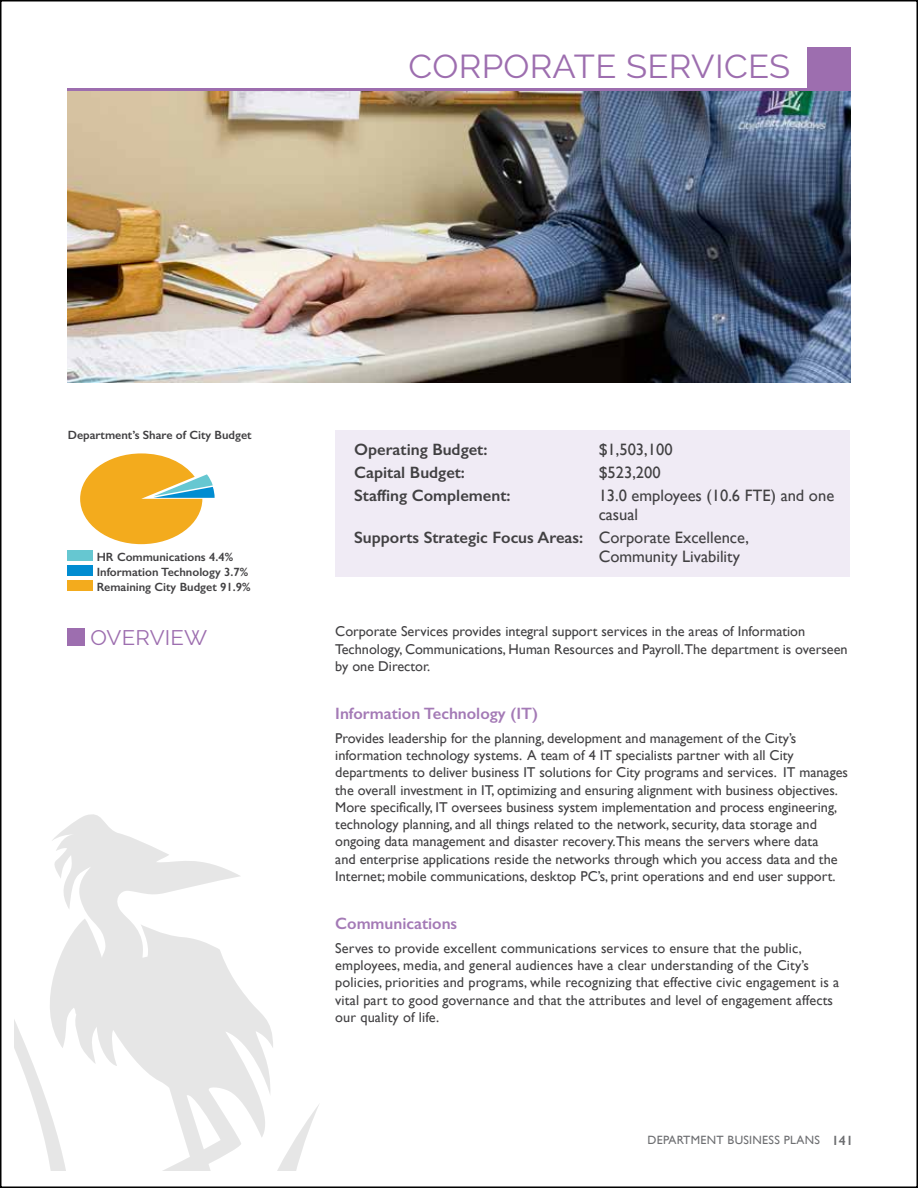
<style>
.page{position:relative;width:918px;height:1188px;background:#fff}
.page>*{position:absolute;margin:0;border:0;box-sizing:border-box;transform-origin:0 0}
.t1{font:33px "Raleway";letter-spacing:.01em;color:#9d6eaf;scale:1.05 1}
.t2{font:21px "Raleway";letter-spacing:.01em;color:#9d6eaf;scale:1.05 1}
.t3{font:16.5px/18.8px "Gill Sans";color:#414042}
.t4{font:600 16.5px "Gill Sans";color:#414042}
.t5{font:600 16.5px "Gill Sans";color:#a47ab6}
.t6{font:14.25px/17.2px "Gill Sans";color:#414042}
.t7{font:600 12px/15px "Gill Sans";color:#414042}
.t8{font:12px "Gill Sans";letter-spacing:.025em;color:#6d6e71}
.s1{font-weight:600}
.s2{font-weight:600;font-size:13.5px}
</style>
<div class="page">
<svg style="left:14px;top:814px;width:305px;height:357px"></svg>
<img style="left:68px;top:91px;width:782px;height:291px">
<div style="left:807px;top:47px;width:43px;height:44px;background:#9d6eaf"></div>
<hr style="left:68px;top:89px;width:782px;height:2px;background:#9d6eaf">
<div style="left:335px;top:430px;width:515px;height:147px;background:#f0ebf5"></div>
<div style="left:68px;top:628px;width:17px;height:17px;background:#9d6eaf"></div>
<svg style="left:67px;top:453px;width:148px;height:113px"></svg>
<div style="left:68px;top:550px;width:25px;height:11px;background:#66c7d1"></div>
<div style="left:68px;top:566px;width:25px;height:10px;background:#008cd1"></div>
<div style="left:68px;top:580px;width:25px;height:11px;background:#f3ab1d"></div>
<h1 class="t1" style="left:408px;top:47px;width:365px">CORPORATE SERVICES</h1>
<p class="t7" style="left:68px;top:427px;width:185px">Department’s Share of City Budget</p>
<p class="t7" style="left:97px;top:550px;width:155px">HR Communications 4.4%<br>Information Technology 3.7%<br>Remaining City Budget 91.9%</p>
<h2 class="t2" style="left:90px;top:625px;width:113px">OVERVIEW</h2>
<p class="t4" style="left:354px;top:440px;width:135px">Operating Budget:</p>
<p class="t3" style="left:599px;top:440px;width:75px">$1,503,100</p>
<p class="t4" style="left:354px;top:463px;width:112px">Capital Budget:</p>
<p class="t3" style="left:599px;top:463px;width:64px">$523,200</p>
<p class="t4" style="left:354px;top:486px;width:158px">Staffing Complement:</p>
<p class="t3" style="left:599px;top:486px;width:237px">13.0 employees (10.6 FTE) and one casual</p>
<p class="t3" style="left:599px;top:528px;width:152px;text-indent:-244px"><span class="s1">Supports Strategic Focus Areas:</span> Corporate Excellence,<br>Community Livability</p>
<p class="t6" style="left:335px;top:623px;width:514px">Corporate Services provides integral support services in the areas of Information<br>Technology, Communications, Human Resources and Payroll.The department is overseen by one Director.</p>
<p class="t5" style="left:335px;top:703px;width:204px">Information Technology (IT)</p>
<p class="t6" style="left:335px;top:729px;width:514px">Provides leadership for the planning, development and management of the City’s information technology systems. A team of 4 IT specialists partner with all City departments to deliver business IT solutions for City programs and services. IT manages the overall investment in IT, optimizing and ensuring alignment with business objectives.<br>More specifically, IT oversees business system implementation and process engineering, technology planning, and all things related to the network, security, data storage and ongoing data management and disaster recovery.This means the servers where data<br>and enterprise applications reside the networks through which you access data and the Internet; mobile communications, desktop PC’s, print operations and end user support.</p>
<p class="t5" style="left:335px;top:913px;width:124px">Communications</p>
<p class="t6" style="left:335px;top:939px;width:506px">Serves to provide excellent communications services to ensure that the public, employees, media, and general audiences have a clear understanding of the City’s policies, priorities and programs, while recognizing that effective civic engagement is a vital part to good governance and that the attributes and level of engagement affects our quality of life.</p>
<p class="t8" style="left:647px;top:1133px;width:207px">DEPARTMENT BUSINESS PLANS <span class="s2">141</span></p>
</div>
